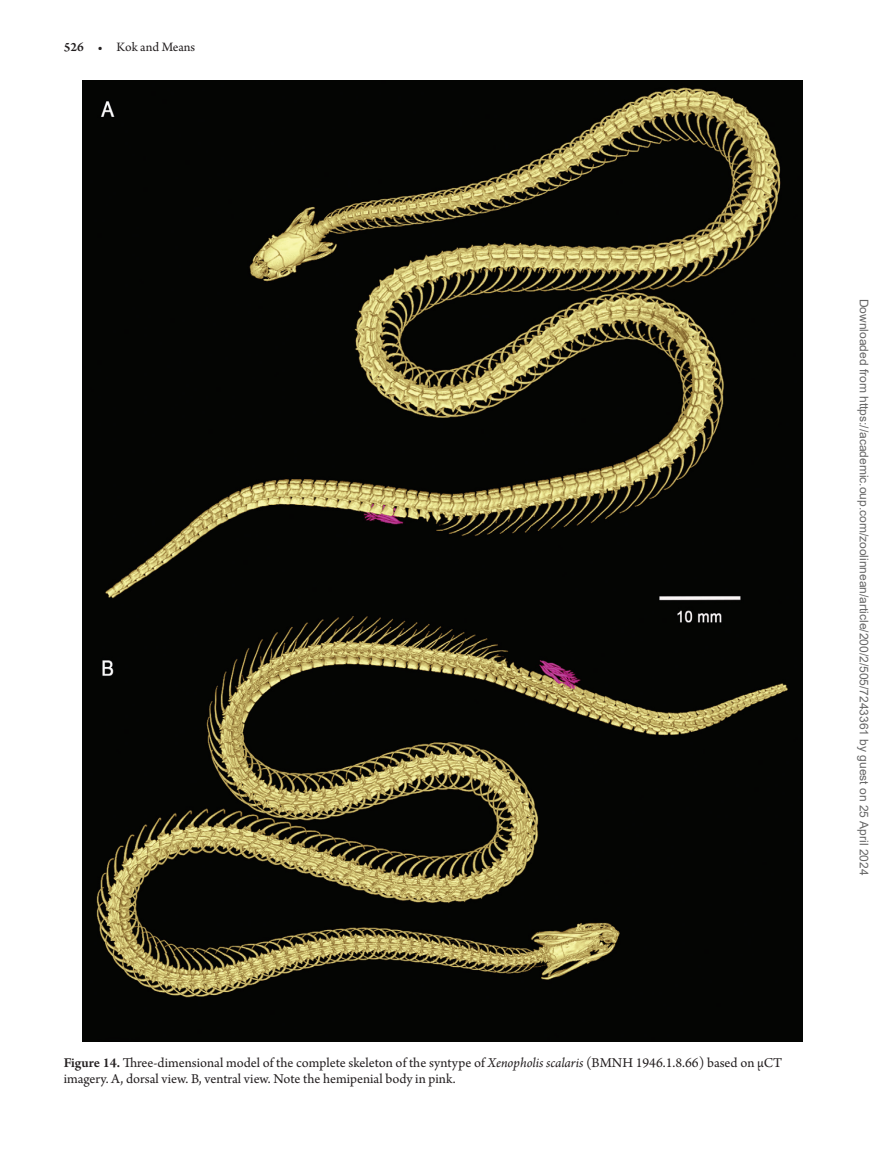
<style>
.page{position:relative;width:893px;height:1174px;background:#fff}
.page>*{position:absolute;margin:0;border:0;box-sizing:border-box;transform-origin:0 0}
.t1{font:14.25px/15.8px "Arno Pro";color:#231f20}
.t2{font:13.5px "Arno Pro";letter-spacing:-.005em;color:#231f20}
.t3{font:12px "Arial";color:#666}
.s1{font-weight:600}
.s2{font-style:italic}
</style>
<div class="page">
<img style="left:82px;top:81px;width:720px;height:960px">
<p class="t2" style="left:64px;top:39px;width:133px"><span class="s1">526 •</span> Kok and Means</p>
<p class="t1" style="left:64px;top:1056px;width:720px"><span class="s1">Figure 14.</span> Three-dimensional model of the complete skeleton of the syntype of <span class="s2">Xenopholis scalaris</span> (BMNH 1946.1.8.66) based on μCT imagery. A, dorsal view. B, ventral view. Note the hemipenial body in pink.</p>
<p class="t3" style="left:868px;top:298px;width:578px;rotate:90deg">Downloaded from https://academic.oup.com/zoolinnean/article/200/2/505/7243361 by guest on 25 April 2024</p>
</div>
